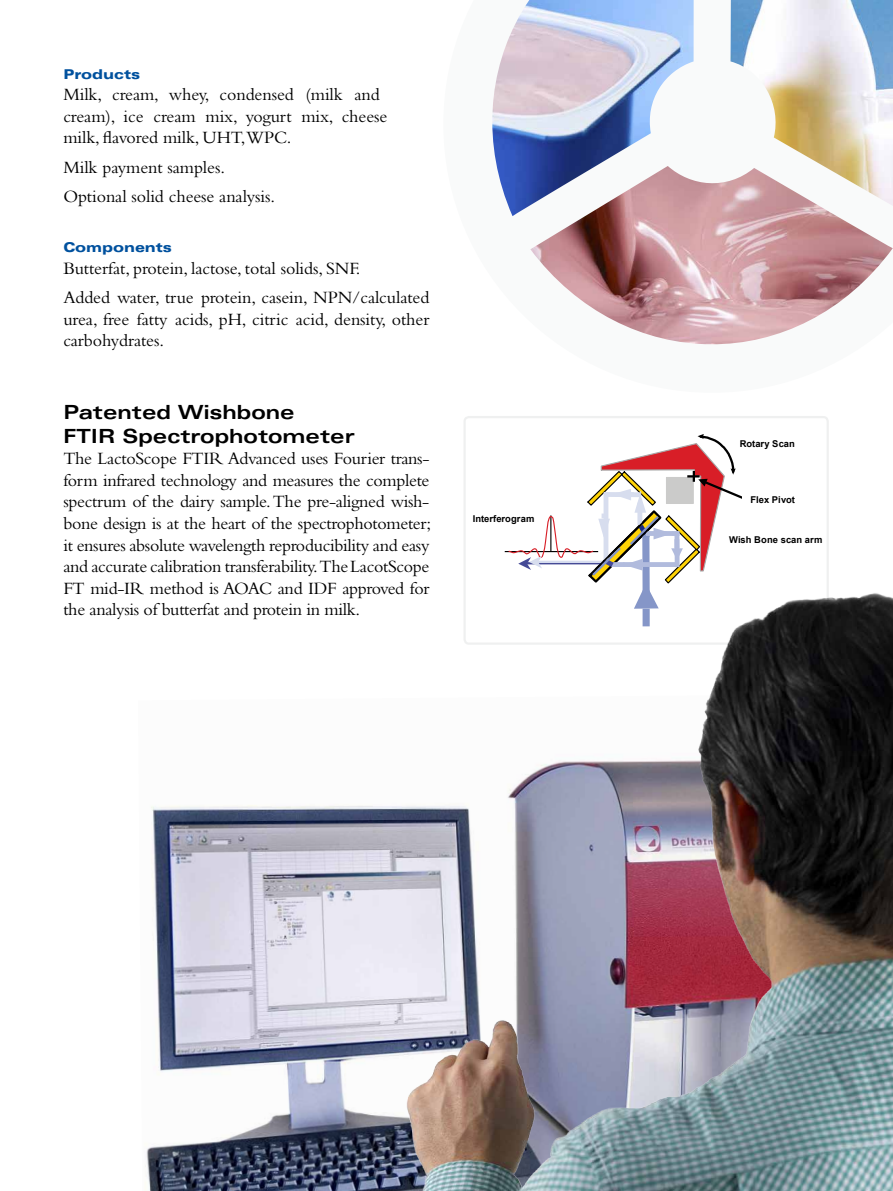
<style>
.page{position:relative;width:893px;height:1191px;background:#fff}
.page>*{position:absolute;margin:0;border:0;box-sizing:border-box;transform-origin:0 0}
.t1{font:700 expanded 19.5px/23.2px "Univers";color:#000}
.t2{font:18px/21.6px "Bembo";letter-spacing:-.005em;color:#000}
.t3{font:900 expanded 13.5px "Univers";letter-spacing:-.005em;color:#00519e}
.t4{font:700 9.45px "Arial";color:#000}
</style>
<div class="page">
<svg style="left:504px;top:434px;width:238px;height:133px"></svg>
<div style="left:463px;top:416px;width:366px;height:229px;border:2px solid #eeefef;border-radius:4px"></div>
<img style="left:492px;top:0;width:401px;height:345px">
<img style="left:145px;top:805px;width:151px;height:386px">
<img style="left:296px;top:567px;width:597px;height:624px">
<p class="t3" style="left:63px;top:66px;width:78px">Products</p>
<p class="t2" style="left:63px;top:83px;width:325px">Milk, cream, whey, condensed (milk and cream), ice cream mix, yogurt mix, cheese milk, flavored milk, UHT,WPC.</p>
<p class="t2" style="left:63px;top:152px;width:213px;line-height:29.1px">Milk payment samples.<br>Optional solid cheese analysis.</p>
<p class="t3" style="left:63px;top:240px;width:110px">Components</p>
<p class="t2" style="left:63px;top:253px;width:368px;line-height:29.1px">Butterfat, protein, lactose, total solids, SNF.<br>Added water, true protein, casein, NPN/calculated</p>
<p class="t2" style="left:63px;top:308px;width:368px">urea, free fatty acids, pH, citric acid, density, other carbohydrates.</p>
<p class="t1" style="left:63px;top:400px;width:293px">Patented Wishbone<br>FTIR Spectrophotometer</p>
<p class="t2" style="left:63px;top:447px;width:369px;text-align:justify">The LactoScope FTIR Advanced uses Fourier trans&shy;form infrared technology and measures the complete spectrum of the dairy sample. The pre-aligned wish&shy;bone design is at the heart of the spectrophotometer; it ensures absolute wavelength reproducibility and easy and accurate calibration transferability. The LacotScope FT mid-IR method is AOAC and IDF approved for the analysis of butterfat and protein in milk.</p>
<p class="t4" style="left:473px;top:512px;width:63px">Interferogram</p>
<p class="t4" style="left:740px;top:437px;width:57px">Rotary Scan</p>
<p class="t4" style="left:750px;top:493px;width:46px">Flex Pivot</p>
<p class="t4" style="left:729px;top:533px;width:95px">Wish Bone scan arm</p>
</div>
